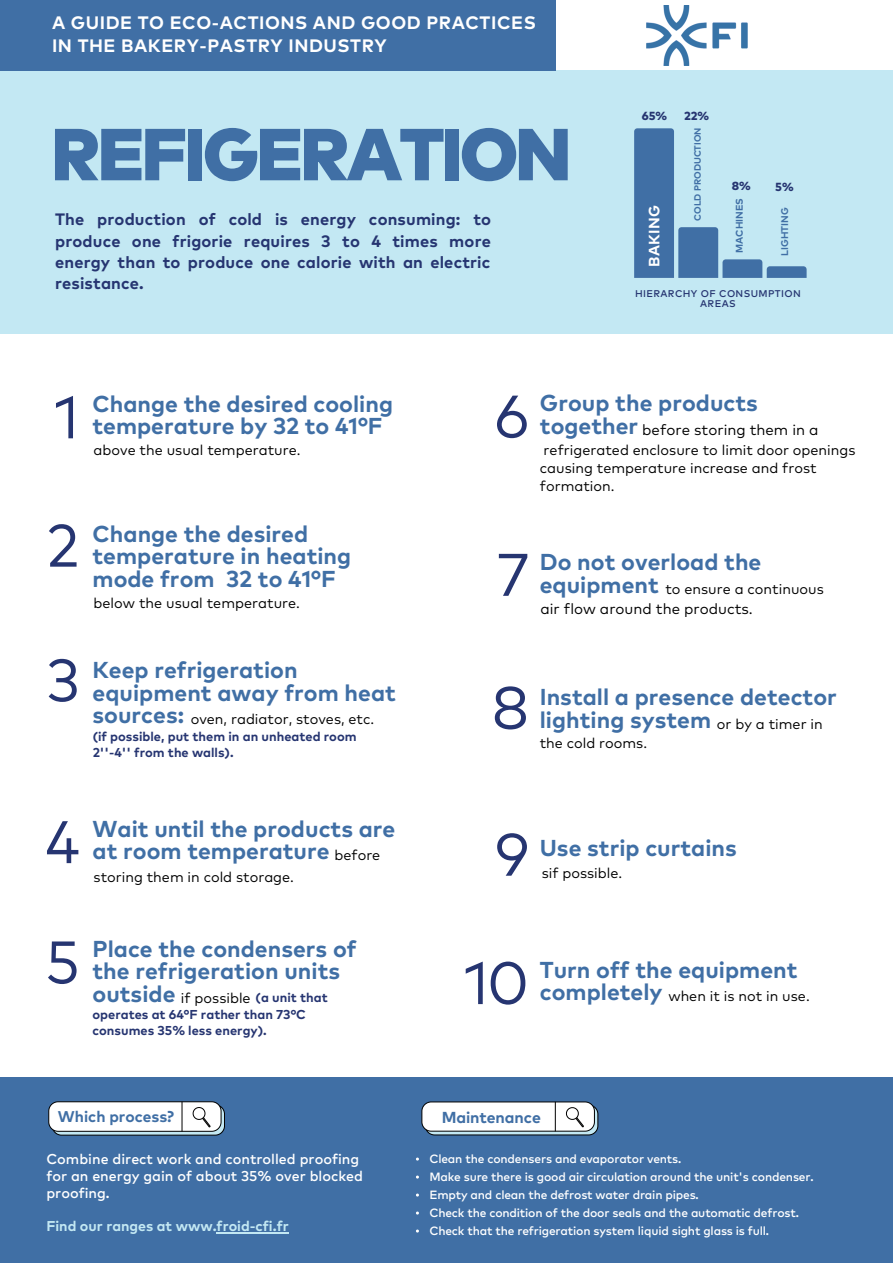
<style>
.page{position:relative;width:893px;height:1264px;background:#fff}
.page>*{position:absolute;margin:0;border:0;box-sizing:border-box;transform-origin:0 0}
.t1{font:900 73.5px "Mark Pro";letter-spacing:-.04em;color:#406fa5}
.t2{font:60px/128.2px "Mark Pro";color:#263571}
.t3{font:700 22.95px/22.5px "Mark Pro";color:#406fa5}
.t4{font:700 18px/22.5px "Mark Pro";letter-spacing:.03em;color:#fff}
.t5{font:700 16.5px/21.3px "Mark Pro";letter-spacing:.01em;color:#263571;text-align:justify}
.t6{font:700 15.9px "Mark Pro";letter-spacing:-.005em;color:#406fa5}
.t7{font:700 15.6px "Mark Pro";color:#406fa5}
.t8{font:15px "Mark Pro";color:#000}
.t9{font:700 15px "Mark Pro";letter-spacing:.025em;color:#fff}
.t10{font:14.4px/18.3px "Mark Pro";color:#000}
.t11{font:500 14.25px/16.8px "Mark Pro";color:#fff}
.t12{font:700 14.25px "Mark Pro";color:#c3e8f3}
.t13{font:700 12.9px/16px "Mark Pro";color:#263571}
.t14{font:500 12px/18px "Mark Pro";letter-spacing:-.015em;color:#fff}
.t15{font:800 11.7px "Mark Pro";color:#263571}
.t16{font:500 9.75px/10.5px "Mark Pro";letter-spacing:.04em;color:#263571;text-align:center}
.t17{font:700 9.75px "Mark Pro";color:#406fa5}
.t18{font:700 9.15px "Mark Pro";color:#406fa5}
.s1{font-weight:700;font-size:22.95px;color:#406fa5}
.s2{font-weight:700;font-size:12.9px;color:#263571}
.s3{font-weight:400;font-size:14.4px;color:#000}
</style>
<div class="page">
<div style="left:0;top:70px;width:892px;height:264px;background:#c3e8f3"></div>
<div style="left:0;top:0;width:555px;height:71px;background:#406fa5"></div>
<div style="left:0;top:1077px;width:892px;height:185px;background:#406fa5"></div>
<hr style="left:217px;top:1232px;width:72px;height:1px;background:#c3e8f3">
<svg style="left:421px;top:1101px;width:177px;height:34px;background:#d9dee1"></svg>
<svg style="left:48px;top:1101px;width:177px;height:34px;background:#dbe0e2"></svg>
<svg style="left:634px;top:128px;width:172px;height:150px"></svg>
<img style="left:646px;top:6px;width:101px;height:60px">
<p class="t4" style="left:52px;top:13px;width:485px">A GUIDE TO ECO-ACTIONS AND GOOD PRACTICES<br>IN THE BAKERY-PASTRY INDUSTRY</p>
<h1 class="t1" style="left:51px;top:122px;width:521px">REFIGERATION</h1>
<p class="t5" style="left:55px;top:210px;width:437px">The production of cold is energy consuming: to produce one frigorie requires 3 to 4 times more energy than to produce one calorie with an electric resistance.</p>
<p class="t15" style="left:641px;top:111px;width:27px">65%</p>
<p class="t15" style="left:684px;top:110px;width:26px">22%</p>
<p class="t18" style="left:693px;top:221px;width:95px;rotate:-90deg">COLD PRODUCTION</p>
<p class="t15" style="left:731px;top:181px;width:20px">8%</p>
<p class="t15" style="left:775px;top:182px;width:20px">5%</p>
<p class="t17" style="left:780px;top:256px;width:50px;rotate:-90deg">LIGHTING</p>
<p class="t17" style="left:735px;top:253px;width:56px;rotate:-90deg">MACHINES</p>
<p class="t16" style="left:635px;top:289px;width:167px">HIERARCHY OF CONSUMPTION<br>AREAS</p>
<p class="t9" style="left:647px;top:267px;width:64px;rotate:-90deg">BAKING</p>
<h2 class="t2" style="left:46px;top:357px;width:34px">1<br>2</h2>
<p class="t3" style="left:92px;top:393px;width:302px">Change the desired cooling temperature by 32 to 41°F</p>
<p class="t10" style="left:94px;top:442px;width:208px">above the usual temperature.</p>
<p class="t3" style="left:92px;top:523px;width:260px">Change the desired temperature in heating mode from 32 to 41°F</p>
<p class="t10" style="left:94px;top:594px;width:208px">below the usual temperature.</p>
<h2 class="t2" style="left:47px;top:620px;width:35px">3</h2>
<p class="t3" style="left:92px;top:660px;width:305px">Keep refrigeration equipment away from heat</p>
<p class="t10" style="left:92px;top:710px;width:283px"><span class="s1">sources:</span> oven, radiator, stoves, etc.</p>
<p class="t13" style="left:93px;top:729px;width:265px">(if possible, put them in an unheated room<br>2''-4'' from the walls).</p>
<h2 class="t2" style="left:45px;top:781px;width:36px">4</h2>
<p class="t3" style="left:92px;top:818px;width:304px">Wait until the products are at room temperature</p>
<p class="t10" style="left:94px;top:868px;width:202px">storing them in cold storage.</p>
<p class="t10" style="left:334px;top:846px;width:47px">before</p>
<h2 class="t2" style="left:45px;top:901px;width:36px">5</h2>
<p class="t3" style="left:92px;top:939px;width:265px">Place the condensers of the refrigeration units</p>
<p class="t10" style="left:92px;top:989px;width:237px"><span class="s1">outside</span> if possible <span class="s2">(a unit that</span></p>
<p class="t13" style="left:92px;top:1007px;width:215px">operates at 64°F rather than 73°C consumes 35% less energy).</p>
<h2 class="t2" style="left:494px;top:356px;width:36px">6</h2>
<p class="t3" style="left:540px;top:393px;width:219px">Group the products together</p>
<p class="t10" style="left:539px;top:441px;width:317px">refrigerated enclosure to limit door openings causing temperature increase and frost formation.</p>
<p class="t8" style="left:642px;top:423px;width:178px">before storing them in a</p>
<h2 class="t2" style="left:496px;top:514px;width:34px">7</h2>
<p class="t3" style="left:539px;top:552px;width:223px">Do not overload the</p>
<p class="t10" style="left:539px;top:580px;width:285px"><span class="s1">equipment</span> to ensure a continuous</p>
<p class="t8" style="left:540px;top:602px;width:214px">air flow around the products.</p>
<h2 class="t2" style="left:491px;top:647px;width:39px">8</h2>
<p class="t3" style="left:539px;top:687px;width:298px">Install a presence detector lighting system <span class="s3">or by a timer in</span></p>
<p class="t10" style="left:539px;top:734px;width:109px">the cold rooms.</p>
<h2 class="t2" style="left:494px;top:794px;width:36px">9</h2>
<p class="t3" style="left:539px;top:838px;width:198px">Use strip curtains</p>
<p class="t10" style="left:541px;top:864px;width:82px">sif possible.</p>
<h2 class="t2" style="left:463px;top:922px;width:67px">10</h2>
<p class="t3" style="left:539px;top:959px;width:259px">Turn off the equipment</p>
<p class="t10" style="left:539px;top:987px;width:271px"><span class="s1">completely</span> when it is not in use.</p>
<p class="t7" style="left:58px;top:1109px;width:118px">Which process?</p>
<p class="t6" style="left:441px;top:1110px;width:101px">Maintenance</p>
<p class="t11" style="left:46px;top:1151px;width:318px">Combine direct work and controlled proofing for an energy gain of about 35% over blocked proofing.</p>
<p class="t12" style="left:46px;top:1219px;width:244px">Find our ranges at www.froid-cfi.fr</p>
<p class="t14" style="left:429px;top:1150px;width:386px">Clean the condensers and evaporator vents.<br>Make sure there is good air circulation around the unit's condenser.<br>Empty and clean the defrost water drain pipes.<br>Check the condition of the door seals and the automatic defrost.<br>Check that the refrigeration system liquid sight glass is full.</p>
</div>
